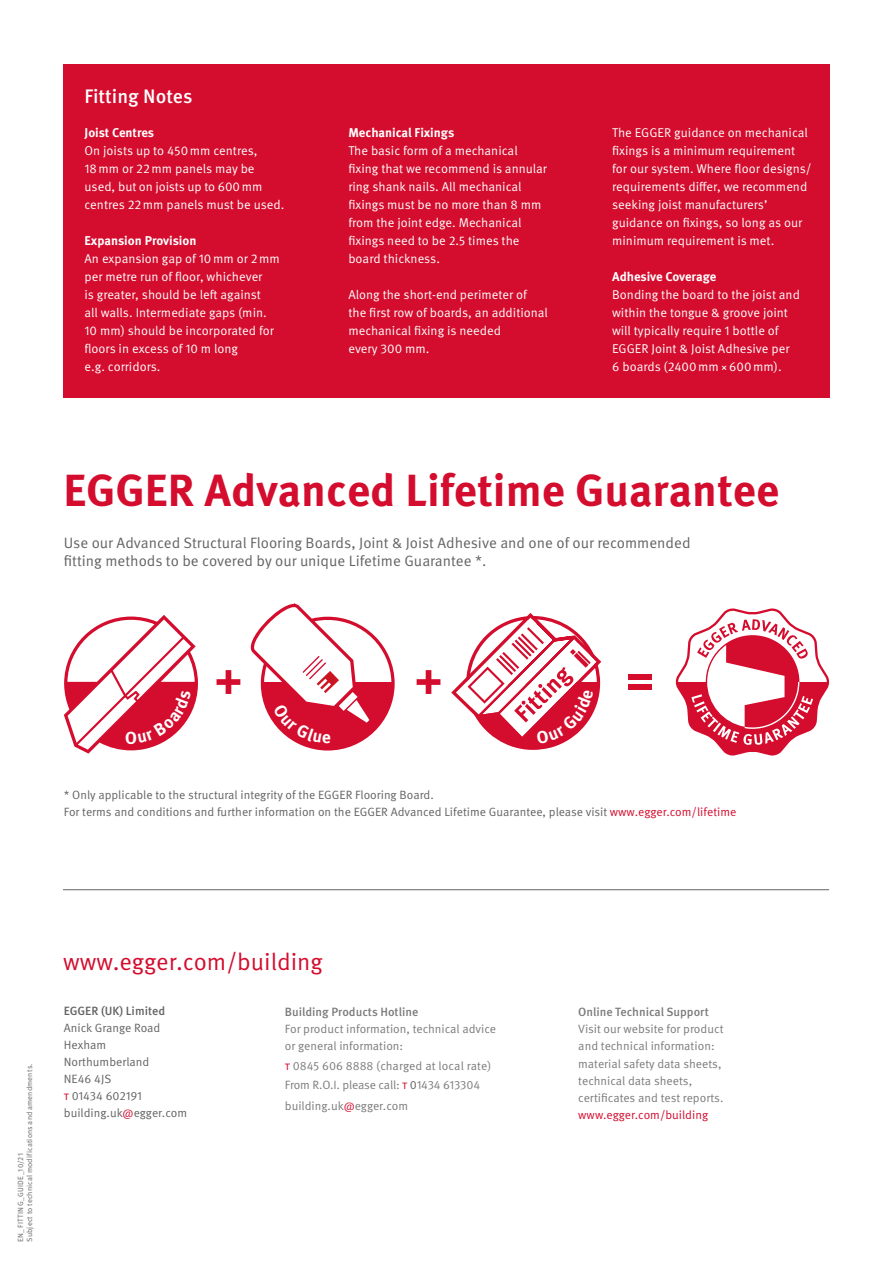
<style>
.page{position:relative;width:893px;height:1263px;background:#fff}
.page>*{position:absolute;margin:0;border:0;box-sizing:border-box;transform-origin:0 0}
.t1{font:700 45px "Meta Pro";color:#d40c2d}
.URL_Hotline{font:24px "Meta Pro";letter-spacing:-.005em;color:#d40c2d}
.t2{font:500 19.5px "Meta Pro";color:#fff}
.t3{font:15px "Meta Pro";color:#646363}
.t4{font:12.75px/18px "Meta Pro";color:#fff}
.t5{font:12.75px/18px "Meta Pro Norm";color:#fff}
.t6{font:700 12.75px "Meta Pro";letter-spacing:-.005em;color:#fff}
.Backcover_Address_8{font:12px/17.1px "Meta Pro";color:#7c7b7b}
.Backcover_Address_8-2{font:12px/17px "Meta Pro";color:#646363}
.t7{font:7.5px/9px "Meta Pro";letter-spacing:.02em;color:#646363}
.s1{font-weight:700}
.s2{color:#d40c2d}
.s3{font-weight:500}
.s4{color:#646363}
</style>
<div class="page">
<hr style="left:63px;top:889px;width:766px;height:1px;background:#646363">
<svg style="left:417px;top:670px;width:23px;height:24px"></svg>
<div style="left:628px;top:674px;width:24px;height:5px;background:#d40c2d"></div>
<div style="left:628px;top:684px;width:24px;height:6px;background:#d40c2d"></div>
<svg style="left:675px;top:608px;width:154px;height:147px"></svg>
<div style="left:64px;top:64px;width:766px;height:334px;background:#d40c2d"></div>
<svg style="left:64px;top:615px;width:134px;height:139px"></svg>
<svg style="left:217px;top:604px;width:178px;height:146px"></svg>
<svg style="left:451px;top:613px;width:150px;height:137px"></svg>
<p class="t2" style="left:85px;top:84px;width:109px">Fitting Notes</p>
<p class="t6" style="left:85px;top:123px;width:71px">Joist Centres</p>
<p class="t4" style="left:85px;top:142px;width:174px">On joists up to 450 mm centres,</p>
<p class="t4" style="left:85px;top:160px;width:201px">18 mm or 22 mm panels may be used, but on joists up to 600 mm centres 22 mm panels must be used.</p>
<p class="t6" style="left:85px;top:231px;width:113px">Expansion Provision</p>
<p class="t4" style="left:85px;top:250px;width:197px">An expansion gap of 10 mm or 2 mm per metre run of floor, whichever<br>is greater, should be left against<br>all walls. Intermediate gaps (min.<br>10 mm) should be incorporated for floors in excess of 10 m long</p>
<p class="t4" style="left:85px;top:358px;width:77px">e.g. corridors.</p>
<p class="t4" style="left:348px;top:124px;width:200px"><span class="s1">Mechanical Fixings<br></span>The basic form of a mechanical fixing that we recommend is annular ring shank nails. All mechanical fixings must be no more than 8 mm from the joint edge. Mechanical fixings need to be 2.5 times the board thickness.</p>
<p class="t4" style="left:348px;top:286px;width:180px">Along the short-end perimeter of</p>
<p class="t4" style="left:348px;top:304px;width:201px">the first row of boards, an additional mechanical fixing is needed</p>
<p class="t4" style="left:348px;top:340px;width:83px">every 300 mm.</p>
<p class="t5" style="left:612px;top:123px;width:201px">The EGGER guidance on mechanical fixings is a minimum requirement for our system. Where floor designs/ requirements differ, we recommend seeking joist manufacturers’ guidance on fixings, so long as our minimum requirement is met.</p>
<p class="t6" style="left:612px;top:267px;width:106px">Adhesive Coverage</p>
<p class="t4" style="left:612px;top:286px;width:189px">Bonding the board to the joist and</p>
<p class="t4" style="left:612px;top:304px;width:177px">within the tongue &amp; groove joint</p>
<p class="t4" style="left:612px;top:322px;width:168px">will typically require 1 bottle of</p>
<p class="t4" style="left:612px;top:340px;width:179px">EGGER Joint &amp; Joist Adhesive per</p>
<p class="t4" style="left:612px;top:358px;width:171px">6 boards (2400 mm × 600 mm).</p>
<p class="t1" style="left:64px;top:455px;width:717px">EGGER Advanced Lifetime Guarantee</p>
<p class="t3" style="left:64px;top:533px;width:628px">Use our Advanced Structural Flooring Boards, Joint &amp; Joist Adhesive and one of our recommended</p>
<p class="t3" style="left:64px;top:551px;width:424px">fitting methods to be covered by our unique Lifetime Guarantee *.</p>
<p class="Backcover_Address_8-2" style="left:64px;top:786px;width:371px">* Only applicable to the structural integrity of the EGGER Flooring Board.</p>
<p class="Backcover_Address_8-2" style="left:64px;top:803px;width:674px">For terms and conditions and further information on the EGGER Advanced Lifetime Guarantee, please visit <span class="s2">www.egger.com/lifetime</span></p>
<p class="t7" style="left:16px;top:1242px;width:180px;rotate:-90deg">EN_FITTING_GUIDE_10/21<br>Subject to technical modifications and amendments.</p>
<p class="URL_Hotline" style="left:63px;top:947px;width:261px">www.egger.com/building</p>
<p class="Backcover_Address_8-2" style="left:64px;top:1003px;width:125px"><span class="s3">EGGER (UK) Limited<br></span>Anick Grange Road<br>Hexham<br>Northumberland<br>NE46 4JS<br><span class="s2">t</span> 01434 602191 building.uk<span class="s2">@</span>egger.com</p>
<p class="Backcover_Address_8" style="left:285px;top:1004px;width:213px"><span class="s3">Building Products Hotline<br></span>For product information, technical advice</p>
<p class="Backcover_Address_8" style="left:285px;top:1038px;width:120px">or general information:</p>
<p class="Backcover_Address_8" style="left:285px;top:1056px;width:208px;line-height:19.8px"><span class="s2">t</span> 0845 606 8888 (charged at local rate)<br>From R.O.I. please call: <span class="s2">t</span> <span class="s4">0</span>1434 613304 building.uk<span class="s2">@</span>egger.com</p>
<p class="Backcover_Address_8" style="left:578px;top:1004px;width:147px"><span class="s3">Online Technical Support<br></span>Visit our website for product and technical information: material safety data sheets, technical data sheets,</p>
<p class="Backcover_Address_8" style="left:578px;top:1089px;width:147px">certificates and test reports. <span class="s2">www.egger.com/building</span></p>
</div>
